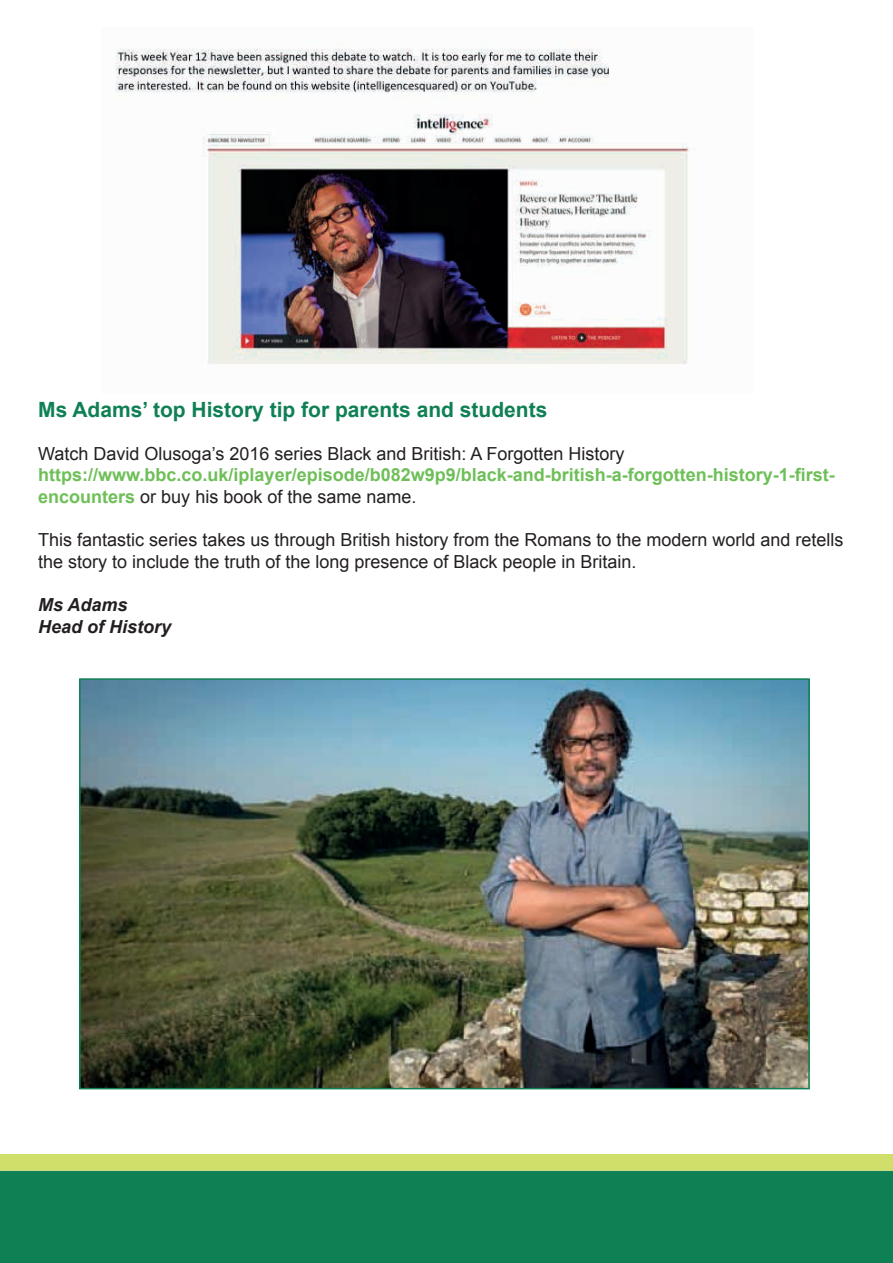
<style>
.page{position:relative;width:893px;height:1263px;background:#fff}
.page>*{position:absolute;margin:0;border:0;box-sizing:border-box;transform-origin:0 0}
.t1{font:700 21px "Arial";color:#0f8054}
.t2{font:18px/21.6px "Arial";color:#231f20}
.t3{font:700 18px/21.6px "Arial";color:#6ebf58}
.t4{font:italic 700 18px/21.6px "Arial";color:#231f20}
.s1{font-weight:400;color:#231f20}
</style>
<div class="page">
<img style="left:0;top:1154px;width:893px;height:109px">
<img style="left:115px;top:48px;width:581px;height:316px">
<img style="left:82px;top:681px;width:725px;height:405px">
<div style="left:79px;top:678px;width:731px;height:411px;border:2px solid #0f8054"></div>
<p class="t1" style="left:38px;top:395px;width:511px">Ms Adams’ top History tip for parents and students</p>
<p class="t2" style="left:38px;top:443px;width:588px">Watch David Olusoga’s 2016 series Black and British: A Forgotten History</p>
<p class="t3" style="left:38px;top:465px;width:798px">https://www.bbc.co.uk/iplayer/episode/b082w9p9/black-and-british-a-forgotten-history-1-first&shy;encounters <span class="s1">or buy his book of the same name.</span></p>
<p class="t2" style="left:38px;top:529px;width:807px">This fantastic series takes us through British history from the Romans to the modern world and retells the story to include the truth of the long presence of Black people in Britain.</p>
<p class="t4" style="left:38px;top:594px;width:135px">Ms Adams<br>Head of History</p>
</div>
